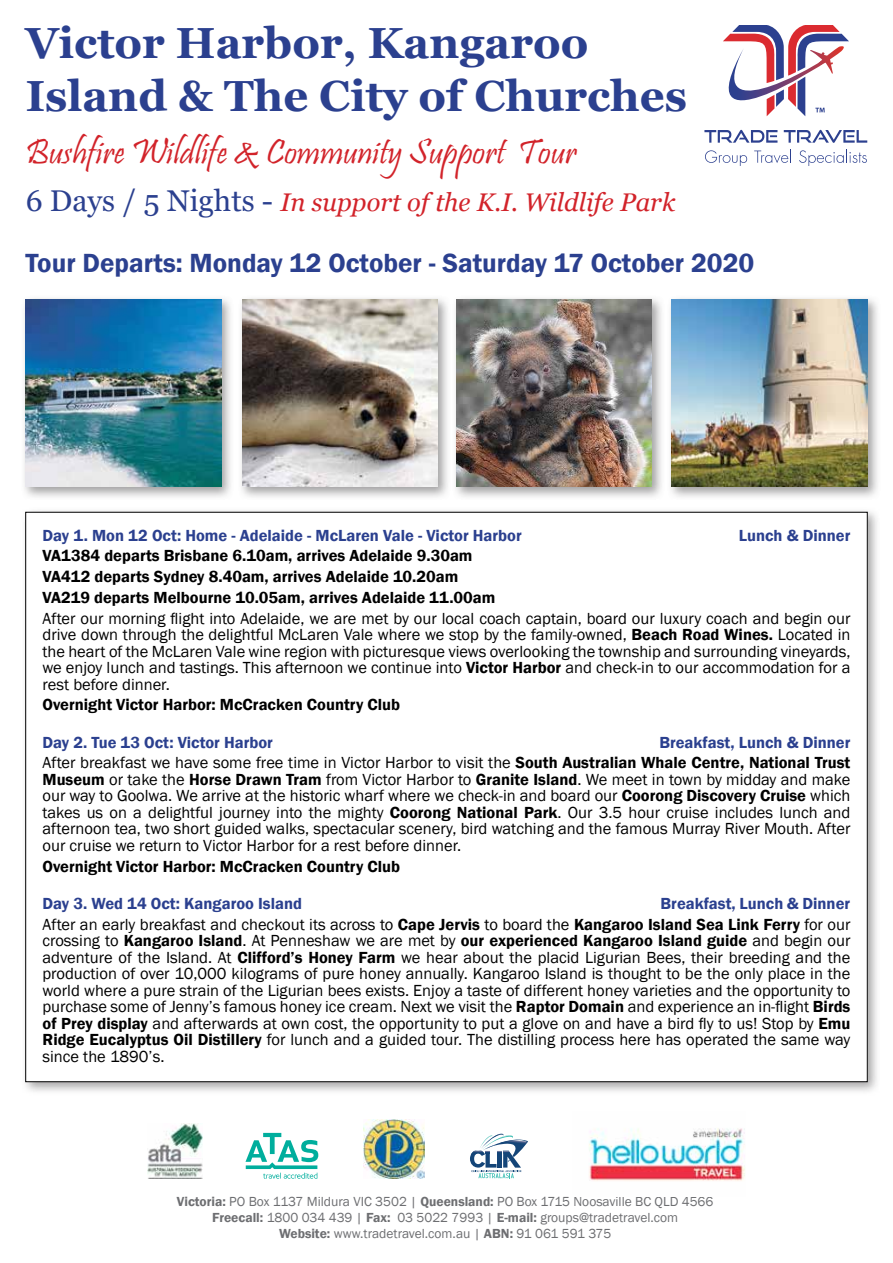
<style>
.page{position:relative;width:893px;height:1263px;background:#fff}
.page>*{position:absolute;margin:0;border:0;box-sizing:border-box;transform-origin:0 0}
.t1{font:700 43.5px/52.5px "Georgia";color:#2b408f}
.t2{font:36px "Pristina";color:#d2232a}
.t3{font:600 27px "Franklin Gothic";color:#2b408f}
.t4{font:italic 25.5px "Georgia";color:#d2232a}
.t5{font:16.5px/16.5px "Franklin Gothic";color:#000;text-align:justify}
.t6{font:600 16.5px/20.7px "Franklin Gothic";color:#000}
.t7{font:600 16.5px "Franklin Gothic";color:#2b408f}
.t8{font:13.5px/15.8px "Franklin Gothic";color:#6d6e71;text-align:center}
.s1{font-style:normal;font-size:30px;color:#2b408f}
.s2{font-weight:600}
.s3{font-weight:600;color:#2b408f}
</style>
<div class="page">
<div style="left:21px;top:507px;width:860px;height:588px;background:#787778;opacity:.66"></div>
<div style="left:26px;top:512px;width:841px;height:570px;background:#fff"></div>
<svg style="left:704px;top:26px;width:163px;height:140px"></svg>
<div style="left:21px;top:295px;width:214px;height:205px;background:#787778;opacity:.7"></div>
<img style="left:26px;top:300px;width:195px;height:187px">
<div style="left:451px;top:295px;width:214px;height:205px;background:#787778;opacity:.7"></div>
<img style="left:456px;top:300px;width:196px;height:187px">
<div style="left:667px;top:295px;width:214px;height:205px;background:#787778;opacity:.7"></div>
<img style="left:672px;top:300px;width:195px;height:187px">
<div style="left:237px;top:295px;width:214px;height:205px;background:#787778;opacity:.7"></div>
<img style="left:242px;top:300px;width:196px;height:187px">
<svg style="left:245px;top:1133px;width:73px;height:46px"></svg>
<svg style="left:470px;top:1133px;width:58px;height:45px"></svg>
<img style="left:364px;top:1119px;width:60px;height:60px">
<img style="left:148px;top:1124px;width:54px;height:55px">
<img style="left:589px;top:1128px;width:156px;height:53px">
<h1 class="t1" style="left:26px;top:17px;width:663px">Victor Harbor, Kangaroo<br>Island &amp; The City of Churches</h1>
<h2 class="t2" style="left:26px;top:132px;width:552px">Bushfire Wildlife &amp; Community Support Tour</h2>
<h3 class="t4" style="left:26px;top:187px;width:651px"><span class="s1">6 Days / 5 Nights -</span> In support of the K.I. Wildlife Park</h3>
<h3 class="t3" style="left:26px;top:246px;width:730px">Tour Departs: Monday 12 October - Saturday 17 October 2020</h3>
<p class="t7" style="left:43px;top:525px;width:481px">Day 1. Mon 12 Oct: Home - Adelaide - McLaren Vale - Victor Harbor</p>
<p class="t7" style="left:739px;top:525px;width:113px">Lunch &amp; Dinner</p>
<p class="t6" style="left:43px;top:546px;width:454px">VA1384 departs Brisbane 6.10am, arrives Adelaide 9.30am<br>VA412 departs Sydney 8.40am, arrives Adelaide 10.20am<br>VA219 departs Melbourne 10.05am, arrives Adelaide 11.00am</p>
<p class="t5" style="left:43px;top:610px;width:809px">After our morning flight into Adelaide, we are met by our local coach captain, board our luxury coach and begin our drive down through the delightful McLaren Vale where we stop by the family-owned, <span class="s2">Beach Road Wines.</span> Located in the heart of the McLaren Vale wine region with picturesque views overlooking the township and surrounding vineyards, we enjoy lunch and tastings. This afternoon we continue into <span class="s2">Victor Harbor</span> and check-in to our accommodation for a rest before dinner.</p>
<p class="t6" style="left:43px;top:695px;width:359px">Overnight Victor Harbor: McCracken Country Club</p>
<p class="t7" style="left:43px;top:732px;width:232px">Day 2. Tue 13 Oct: Victor Harbor</p>
<p class="t5" style="left:43px;top:732px;width:809px;line-height:20.7px;text-align:right"><span class="s3">Breakfast, Lunch &amp; Dinner<br></span>After breakfast we have some free time in Victor Harbor to visit the <span class="s2">South Australian Whale Centre, National Trust</span></p>
<p class="t5" style="left:43px;top:771px;width:809px"><span class="s2">Museum</span> or take the <span class="s2">Horse Drawn Tram</span> from Victor Harbor to <span class="s2">Granite Island</span>. We meet in town by midday and make our way to Goolwa. We arrive at the historic wharf where we check-in and board our <span class="s2">Coorong Discovery Cruise</span> which takes us on a delightful journey into the mighty <span class="s2">Coorong National Park</span>. Our 3.5 hour cruise includes lunch and afternoon tea, two short guided walks, spectacular scenery, bird watching and the famous Murray River Mouth. After our cruise we return to Victor Harbor for a rest before dinner.</p>
<p class="t6" style="left:43px;top:856px;width:359px">Overnight Victor Harbor: McCracken Country Club</p>
<p class="t7" style="left:43px;top:893px;width:261px">Day 3. Wed 14 Oct: Kangaroo Island</p>
<p class="t5" style="left:43px;top:893px;width:809px;line-height:20.7px;text-align:right"><span class="s3">Breakfast, Lunch &amp; Dinner<br></span>After an early breakfast and checkout its across to <span class="s2">Cape Jervis</span> to board the <span class="s2">Kangaroo Island Sea Link Ferry</span> for our</p>
<p class="t5" style="left:43px;top:933px;width:809px">crossing to <span class="s2">Kangaroo Island</span>. At Penneshaw we are met by <span class="s2">our experienced Kangaroo Island guide</span> and begin our adventure of the Island. At <span class="s2">Clifford’s Honey Farm</span> we hear about the placid Ligurian Bees, their breeding and the production of over 10,000 kilograms of pure honey annually. Kangaroo Island is thought to be the only place in the world where a pure strain of the Ligurian bees exists. Enjoy a taste of different honey varieties and the opportunity to purchase some of Jenny’s famous honey ice cream. Next we visit the <span class="s2">Raptor Domain</span> and experience an in-flight <span class="s2">Birds of Prey display</span> and afterwards at own cost, the opportunity to put a glove on and have a bird fly to us! Stop by <span class="s2">Emu Ridge Eucalyptus Oil Distillery</span> for lunch and a guided tour. The distilling process here has operated the same way since the 1890’s.</p>
<p class="t8" style="left:177px;top:1194px;width:538px"><span class="s2">Victoria:</span> PO Box 1137 Mildura VIC 3502 | <span class="s2">Queensland:</span> PO Box 1715 Noosaville BC QLD 4566<br><span class="s2">Freecall:</span> 1800 034 439 | <span class="s2">Fax:</span> 03 5022 7993 | <span class="s2">E-mail:</span> groups@tradetravel.com<br><span class="s2">Website:</span> www.tradetravel.com.au | <span class="s2">ABN:</span> 91 061 591 375</p>
</div>
